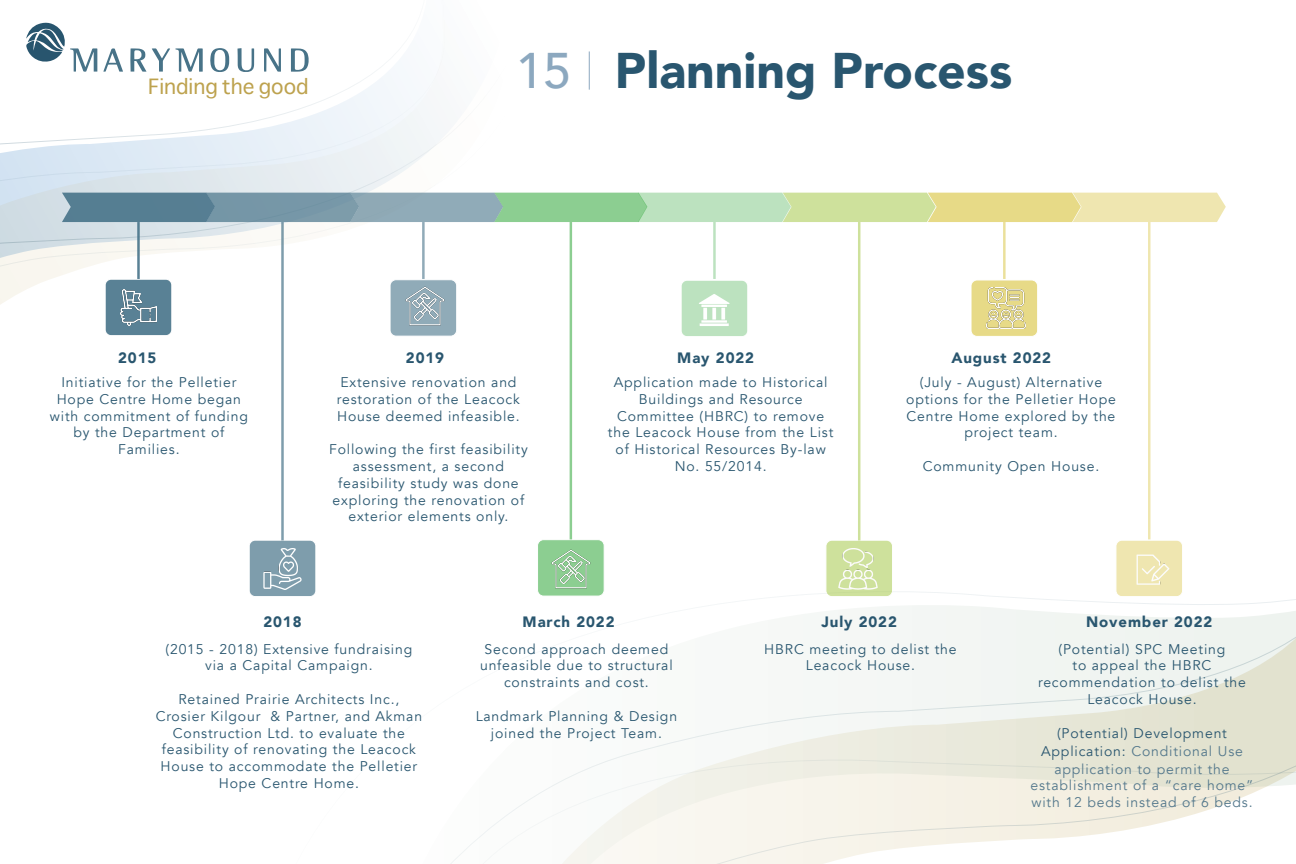
<style>
.page{position:relative;width:1296px;height:864px;background:#fff}
.page>*{position:absolute;margin:0;border:0;box-sizing:border-box;transform-origin:0 0}
.t1{font:900 50px "Avenir";color:#29566f}
.t2{font:500 50px "Avenir";color:#8ca8bf}
.t3{font:20.55px "Sathu";color:#bda24e}
.t4{font:900 15px "Avenir";letter-spacing:.06em;color:#29566f}
.t5{font:14px/16.8px "Avenir";letter-spacing:.06em;color:#29566f;text-align:center}
.t6{font:14px/18px "Avenir";letter-spacing:.06em;color:#54788c;text-align:center}
.s1{color:#29566f}
</style>
<div class="page">
<svg style="left:0;top:48px;width:551px;height:257px"></svg>
<svg style="left:451px;top:411px;width:845px;height:453px"></svg>
<svg style="left:291px;top:48px;width:18px;height:24px"></svg>
<svg style="left:210px;top:48px;width:19px;height:24px"></svg>
<svg style="left:264px;top:48px;width:17px;height:24px"></svg>
<svg style="left:238px;top:48px;width:16px;height:24px"></svg>
<svg style="left:103px;top:48px;width:20px;height:24px"></svg>
<svg style="left:130px;top:48px;width:73px;height:24px"></svg>
<svg style="left:26px;top:22px;width:71px;height:50px"></svg>
<div style="left:105px;top:279px;width:67px;height:57px;background:#598195;border-radius:6px"></div>
<div style="left:105px;top:279px;width:67px;height:57px;border:1px solid #fff;border-radius:6px"></div>
<div style="left:249px;top:540px;width:67px;height:57px;background:#7e9dac;border-radius:6px"></div>
<div style="left:249px;top:540px;width:67px;height:57px;border:1px solid #fff;border-radius:6px"></div>
<div style="left:390px;top:280px;width:67px;height:56px;background:#90abb8;border-radius:6px"></div>
<div style="left:390px;top:279px;width:67px;height:57px;border:1px solid #fff;border-radius:6px"></div>
<div style="left:538px;top:540px;width:66px;height:56px;background:#8cce91;border-radius:6px"></div>
<div style="left:537px;top:539px;width:67px;height:57px;border:1px solid #fff;border-radius:6px"></div>
<div style="left:681px;top:280px;width:67px;height:57px;background:#bce2bf;border-radius:6px"></div>
<div style="left:681px;top:280px;width:67px;height:57px;border:1px solid #fff;border-radius:6px"></div>
<div style="left:826px;top:540px;width:67px;height:57px;background:#cee19c;border-radius:6px"></div>
<div style="left:826px;top:540px;width:67px;height:57px;border:1px solid #fff;border-radius:6px"></div>
<div style="left:971px;top:280px;width:67px;height:56px;background:#e7da87;border-radius:6px"></div>
<div style="left:971px;top:280px;width:67px;height:57px;border:1px solid #fff;border-radius:6px"></div>
<div style="left:1116px;top:540px;width:67px;height:57px;background:#efe6b0;border-radius:6px"></div>
<div style="left:1116px;top:540px;width:67px;height:57px;border:1px solid #fff;border-radius:6px"></div>
<hr style="left:589px;top:51px;width:1px;height:39px;background:#8ca8bf">
<svg style="left:62px;top:193px;width:1164px;height:29px;background:#a9c2a3"></svg>
<hr style="left:137px;top:222px;width:3px;height:57px;background:#477389">
<hr style="left:422px;top:222px;width:3px;height:57px;background:#477389">
<hr style="left:713px;top:222px;width:3px;height:57px;background:#40ae49">
<hr style="left:1003px;top:222px;width:3px;height:57px;background:#d7c238">
<img style="left:986px;top:288px;width:40px;height:40px">
<img style="left:121px;top:290px;width:35px;height:35px">
<img style="left:405px;top:286px;width:40px;height:40px">
<img style="left:699px;top:294px;width:31px;height:32px">
<img style="left:1136px;top:554px;width:34px;height:31px">
<img style="left:838px;top:548px;width:40px;height:41px">
<img style="left:263px;top:548px;width:39px;height:41px">
<img style="left:551px;top:549px;width:40px;height:40px">
<hr style="left:281px;top:222px;width:3px;height:318px;background:#477389">
<hr style="left:570px;top:222px;width:2px;height:317px;background:#40ae49">
<hr style="left:858px;top:222px;width:2px;height:318px;background:#9ec33a">
<hr style="left:1148px;top:222px;width:3px;height:317px;background:#d7c238">
<h2 class="t3" style="left:148px;top:69px;width:162px">Finding the good</h2>
<p class="t2" style="left:516px;top:28px;width:57px">15</p>
<p class="t1" style="left:615px;top:28px;width:399px">Planning Process</p>
<p class="t4" style="left:118px;top:345px;width:40px">2015</p>
<p class="t4" style="left:406px;top:345px;width:40px">2019</p>
<p class="t4" style="left:677px;top:345px;width:78px">May 2022</p>
<p class="t4" style="left:951px;top:345px;width:101px">August 2022</p>
<p class="t5" style="left:50px;top:374px;width:200px">Initiative for the Pelletier<br>Hope Centre Home began with commitment of funding by the Department of<br>Families.</p>
<p class="t5" style="left:337px;top:374px;width:185px;text-align:left">Extensive renovation and restoration of the Leacock<br>House deemed infeasible.</p>
<p class="t5" style="left:608px;top:374px;width:227px">Application made to Historical<br>Buildings and Resource<br>Committee (HBRC) to remove the Leacock House from the List of Historical Resources By-law<br>No. 55/2014.</p>
<p class="t5" style="left:906px;top:374px;width:211px">(July - August) Alternative options for the Pelletier Hope<br>Centre Home explored by the project team.</p>
<p class="t5" style="left:923px;top:458px;width:178px">Community Open House.</p>
<p class="t5" style="left:329px;top:441px;width:200px">Following the first feasibility assessment, a second feasibility study was done exploring the renovation of exterior elements only.</p>
<p class="t4" style="left:263px;top:609px;width:40px">2018</p>
<p class="t4" style="left:523px;top:609px;width:93px">March 2022</p>
<p class="t4" style="left:821px;top:609px;width:77px">July 2022</p>
<p class="t4" style="left:1086px;top:609px;width:128px">November 2022</p>
<p class="t5" style="left:166px;top:641px;width:248px">(2015 - 2018) Extensive fundraising via a Capital Campaign.</p>
<p class="t5" style="left:156px;top:691px;width:268px">Retained Prairie Architects Inc., Crosier Kilgour &amp; Partner, and Akman Construction Ltd. to evaluate the feasibility of renovating the Leacock House to accommodate the Pelletier Hope Centre Home.</p>
<p class="t5" style="left:480px;top:641px;width:194px">Second approach deemed unfeasible due to structural constraints and cost.</p>
<p class="t5" style="left:476px;top:708px;width:203px">Landmark Planning &amp; Design joined the Project Team.</p>
<p class="t5" style="left:764px;top:641px;width:194px">HBRC meeting to delist the<br>Leacock House.</p>
<p class="t5" style="left:1038px;top:641px;width:209px">(Potential) SPC Meeting<br>to appeal the HBRC recommendation to delist the<br>Leacock House.</p>
<p class="t6" style="left:1041px;top:724px;width:203px"><span class="s1">(Potential) Development<br>Application:</span> Conditional Use application to permit the</p>
<p class="t6" style="left:1031px;top:778px;width:224px;line-height:16.8px;text-align:left">establishment of a “care home” with 12 beds instead of 6 beds.</p>
</div>
